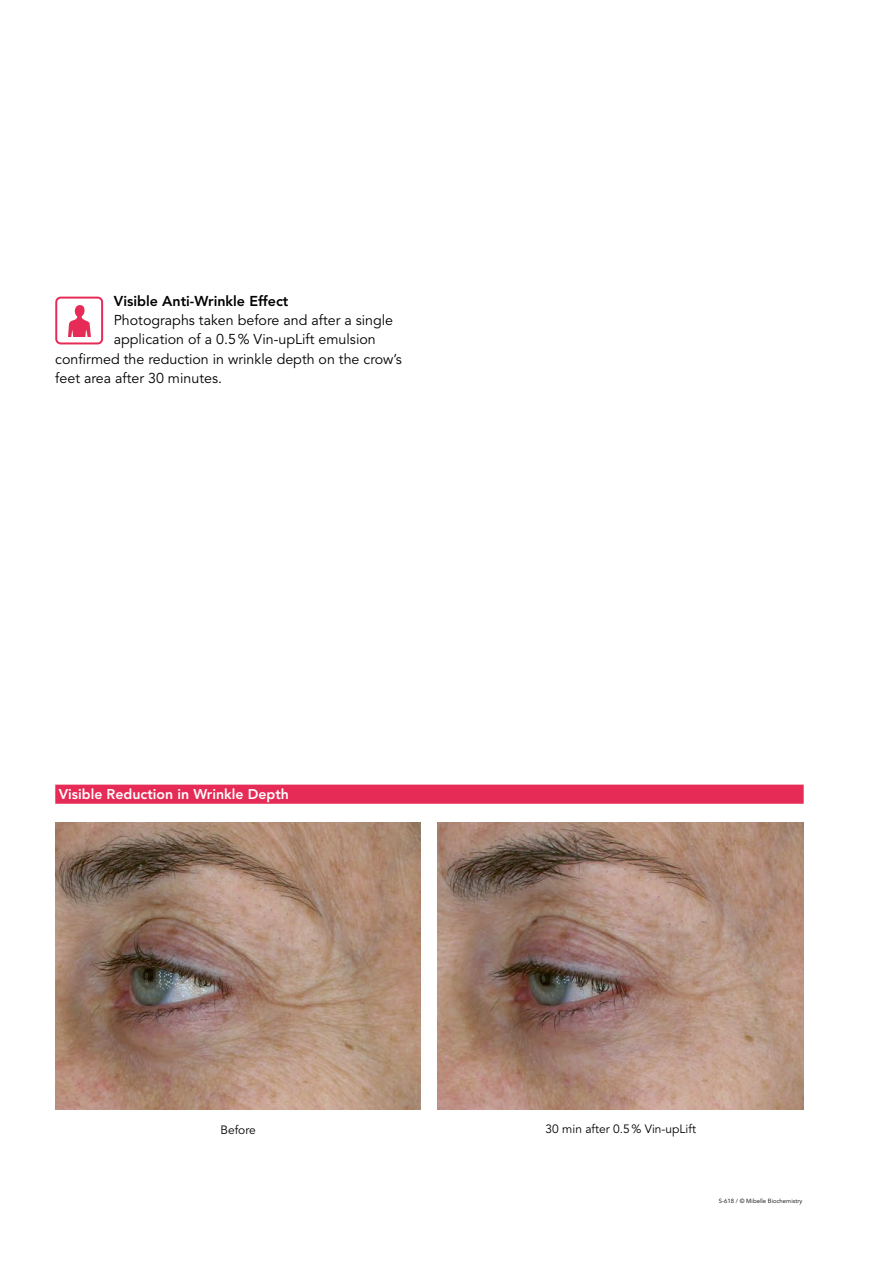
<style>
.page{position:relative;width:893px;height:1263px;background:#fff}
.page>*{position:absolute;margin:0;border:0;box-sizing:border-box;transform-origin:0 0}
.t1{font:14.25px "Avenir LT Std";color:#000}
.t2{font:800 14.25px "Avenir LT Std";color:#000}
.t3{font:800 14.1px "Avenir LT Std";color:#fff}
.t4{font:12px "Avenir LT Std";color:#000}
.t5{font:6px "Avenir LT Std";color:#000}
</style>
<div class="page">
<div style="left:55px;top:785px;width:749px;height:19px;background:#e62c56"></div>
<img style="left:68px;top:305px;width:22px;height:31px">
<div style="left:55px;top:297px;width:48px;height:47px;border:2px solid #e62c56;border-radius:4px"></div>
<img style="left:55px;top:823px;width:366px;height:287px">
<img style="left:438px;top:823px;width:366px;height:287px">
<p class="t2" style="left:114px;top:293px;width:176px">Visible Anti-Wrinkle Effect</p>
<p class="t1" style="left:114px;top:312px;width:281px">Photographs taken before and after a single</p>
<p class="t1" style="left:114px;top:331px;width:264px">application of a 0.5% Vin-upLift emulsion</p>
<p class="t1" style="left:55px;top:350px;width:348px">confirmed the reduction in wrinkle depth on the crow’s</p>
<p class="t1" style="left:55px;top:370px;width:168px">feet area after 30 minutes.</p>
<p class="t3" style="left:59px;top:786px;width:232px">Visible Reduction in Wrinkle Depth</p>
<p class="t4" style="left:220px;top:1123px;width:37px">Before</p>
<p class="t4" style="left:546px;top:1122px;width:152px">30 min after 0.5% Vin-upLift</p>
<p class="t5" style="left:719px;top:1197px;width:85px">S-618 / © Mibelle Biochemistry</p>
</div>
